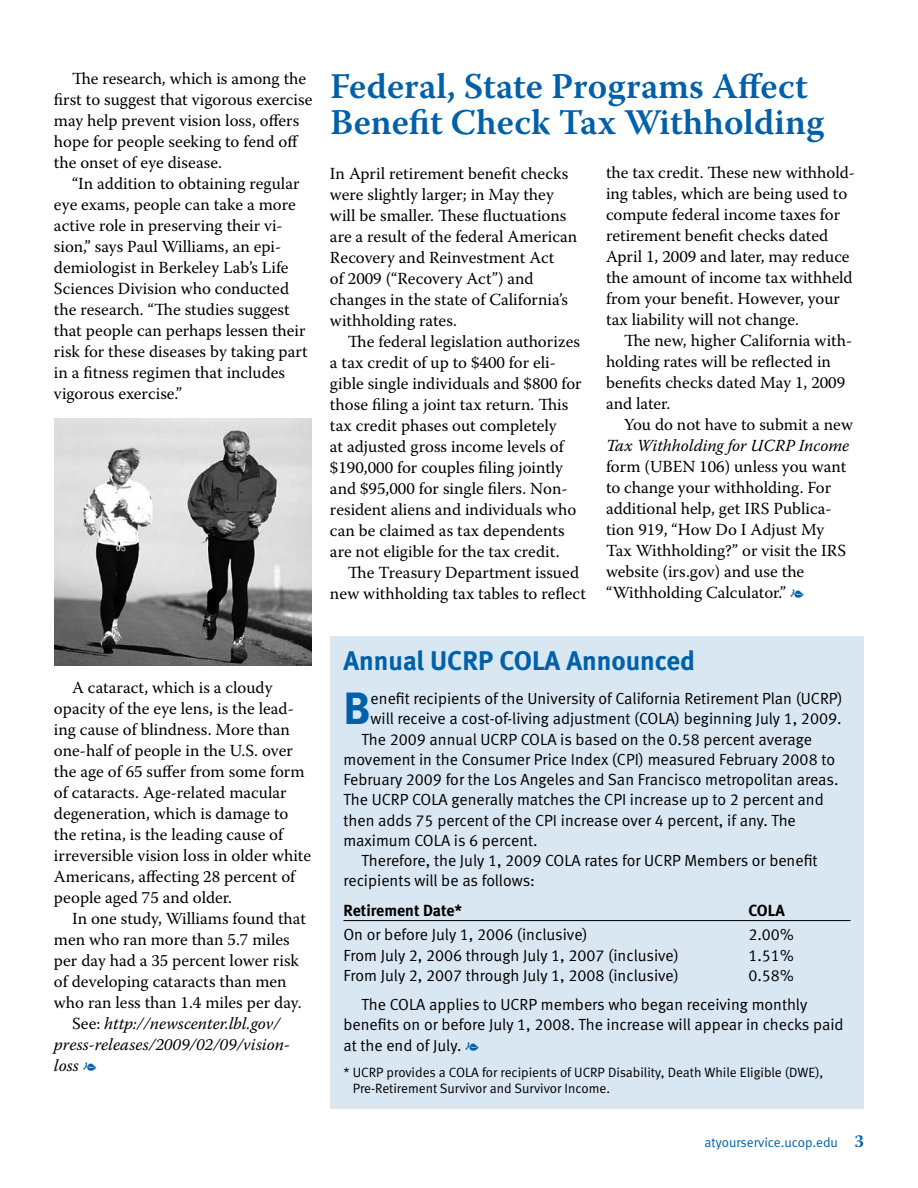
<style>
.page{position:relative;width:918px;height:1188px;background:#fff}
.page>*{position:absolute;margin:0;border:0;box-sizing:border-box;transform-origin:0 0}
.t1{font:45.3px "Meta Bold LF";color:#0060a9}
.t2{font:600 36px/36px "Warnock Pro";color:#0060a9}
.t3{font:27px "Meta Bold LF";color:#0060a9}
.t4{font:16.8px/21px "Warnock Pro";color:#000}
.t5{font:italic 16.8px "Warnock Pro";color:#000}
.t6{font:16.2px/29.2px "Meta Normal LF";color:#000}
.t7{font:16.2px "Meta Bold LF";color:#000}
.t8{font:13.5px/16.5px "Meta Normal LF";color:#000}
.t9{font:13.5px "Meta Normal LF";color:#0060a9}
.s1{color:#0060a9}
.s2{font-style:normal}
.s3{font-style:normal;color:#0060a9}
.s4{font-family:"Warnock Pro";font-size:16.8px;color:#0060a9}
.s5{font-family:"Warnock Pro";font-weight:600;font-size:18px}
</style>
<div class="page">
<img style="left:54px;top:418px;width:258px;height:248px">
<div style="left:330px;top:636px;width:534px;height:472px;background:#d9e7f2"></div>
<hr style="left:344px;top:920px;width:506px;height:1px;background:#000">
<p class="t4" style="left:54px;top:68px;width:260px;text-indent:18px">The research, which is among the first to suggest that vigorous exercise may help prevent vision loss, offers hope for people seeking to fend off the onset of eye disease.</p>
<p class="t4" style="left:54px;top:173px;width:255px;text-indent:18px">“In addition to obtaining regular eye exams, people can take a more active role in preserving their vi&shy;sion,” says Paul Williams, an epi&shy;demiologist in Berkeley Lab’s Life Sciences Division who conducted the research. “The studies suggest that people can perhaps lessen their risk for these diseases by taking part in a fitness regimen that includes vigorous exercise.”</p>
<h2 class="t2" style="left:330px;top:68px;width:496px">Federal, State Programs Affect<br>Benefit Check Tax Withholding</h2>
<p class="t4" style="left:606px;top:162px;width:251px">the tax credit. These new withhold&shy;ing tables, which are being used to compute federal income taxes for retirement benefit checks dated April 1, 2009 and later, may reduce the amount of income tax withheld from your benefit. However, your tax liability will not change.</p>
<p class="t4" style="left:606px;top:330px;width:248px;text-indent:18px">The new, higher California with&shy;holding rates will be reflected in benefits checks dated May 1, 2009 and later.</p>
<p class="t4" style="left:624px;top:414px;width:231px">You do not have to submit a new</p>
<p class="t5" style="left:606px;top:435px;width:245px">Tax Withholding for UCRP Income</p>
<p class="t4" style="left:606px;top:456px;width:242px">form (UBEN 106) unless you want to change your withholding. For additional help, get IRS Publica&shy;tion 919, “How Do I Adjust My<br>Tax Withholding?” or visit the IRS website (irs.gov) and use the “Withholding Calculator.” <span class="s1">e</span></p>
<p class="t4" style="left:330px;top:162px;width:249px">In April retirement benefit checks were slightly larger; in May they will be smaller. These fluctuations are a result of the federal American<br>Recovery and Reinvestment Act<br>of 2009 (“Recovery Act”) and changes in the state of California’s withholding rates.</p>
<p class="t4" style="left:330px;top:330px;width:253px;text-indent:18px">The federal legislation authorizes a tax credit of up to $400 for eli&shy;gible single individuals and $800 for those filing a joint tax return. This tax credit phases out completely<br>at adjusted gross income levels of $190,000 for couples filing jointly and $95,000 for single filers. Non&shy;resident aliens and individuals who can be claimed as tax dependents are not eligible for the tax credit.</p>
<p class="t4" style="left:330px;top:561px;width:257px;text-indent:18px">The Treasury Department issued new withholding tax tables to reflect</p>
<p class="t4" style="left:54px;top:677px;width:259px;text-indent:18px">A cataract, which is a cloudy opacity of the eye lens, is the lead&shy;ing cause of blindness. More than one-half of people in the U.S. over the age of 65 suffer from some form of cataracts. Age-related macular degeneration, which is damage to the retina, is the leading cause of irreversible vision loss in older white Americans, affecting 28 percent of people aged 75 and older.</p>
<p class="t4" style="left:72px;top:908px;width:235px">In one study, Williams found that</p>
<p class="t4" style="left:54px;top:929px;width:237px">men who ran more than 5.7 miles</p>
<p class="t4" style="left:54px;top:950px;width:247px">per day had a 35 percent lower risk</p>
<p class="t4" style="left:54px;top:971px;width:234px">of developing cataracts than men</p>
<p class="t4" style="left:54px;top:992px;width:249px">who ran less than 1.4 miles per day.</p>
<p class="t5" style="left:72px;top:1014px;width:209px"><span class="s2">See:</span> http://newscenter.lbl.gov/</p>
<p class="t5" style="left:54px;top:1035px;width:238px">press-releases/2009/02/09/vision-</p>
<p class="t5" style="left:54px;top:1056px;width:45px">loss <span class="s3">e</span></p>
<h3 class="t3" style="left:344px;top:645px;width:353px">Annual UCRP COLA Announced</h3>
<h1 class="t1" style="left:344px;top:682px;width:29px">B</h1>
<p class="t6" style="left:371px;top:684px;width:473px">enefit recipients of the University of California Retirement Plan (UCRP)</p>
<p class="t6" style="left:371px;top:704px;width:472px">will receive a cost-of-living adjustment (COLA) beginning July 1, 2009.</p>
<p class="t6" style="left:361px;top:724px;width:452px">The 2009 annual UCRP COLA is based on the 0.58 percent average</p>
<p class="t6" style="left:344px;top:745px;width:493px">movement in the Consumer Price Index (CPI) measured February 2008 to</p>
<p class="t6" style="left:344px;top:765px;width:496px">February 2009 for the Los Angeles and San Francisco metropolitan areas.</p>
<p class="t6" style="left:344px;top:785px;width:482px">The UCRP COLA generally matches the CPI increase up to 2 percent and</p>
<p class="t6" style="left:344px;top:805px;width:454px">then adds 75 percent of the CPI increase over 4 percent, if any. The</p>
<p class="t6" style="left:344px;top:826px;width:196px">maximum COLA is 6 percent.</p>
<p class="t6" style="left:361px;top:846px;width:458px">Therefore, the July 1, 2009 COLA rates for UCRP Members or benefit</p>
<p class="t6" style="left:344px;top:866px;width:193px">recipients will be as follows:</p>
<p class="t7" style="left:344px;top:900px;width:120px">Retirement Date*</p>
<p class="t7" style="left:748px;top:900px;width:38px">COLA</p>
<p class="t6" style="left:344px;top:920px;width:246px">On or before July 1, 2006 (inclusive)</p>
<p class="t6" style="left:748px;top:920px;width:47px">2.00%</p>
<p class="t6" style="left:344px;top:940px;width:337px">From July 2, 2006 through July 1, 2007 (inclusive)</p>
<p class="t6" style="left:748px;top:940px;width:47px">1.51%</p>
<p class="t6" style="left:344px;top:961px;width:337px">From July 2, 2007 through July 1, 2008 (inclusive)</p>
<p class="t6" style="left:361px;top:961px;width:447px;text-indent:387px">0.58%<br>The COLA applies to UCRP members who began receiving monthly</p>
<p class="t6" style="left:344px;top:1014px;width:502px;line-height:21px">benefits on or before July 1, 2008. The increase will appear in checks paid at the end of July. <span class="s4">e</span></p>
<p class="t8" style="left:353px;top:1064px;width:472px;text-indent:-9px">* UCRP provides a COLA for recipients of UCRP Disability, Death While Eligible (DWE),<br>Pre-Retirement Survivor and Survivor Income.</p>
<p class="t9" style="left:705px;top:1135px;width:161px">atyourservice.ucop.edu <span class="s5">3</span></p>
</div>
